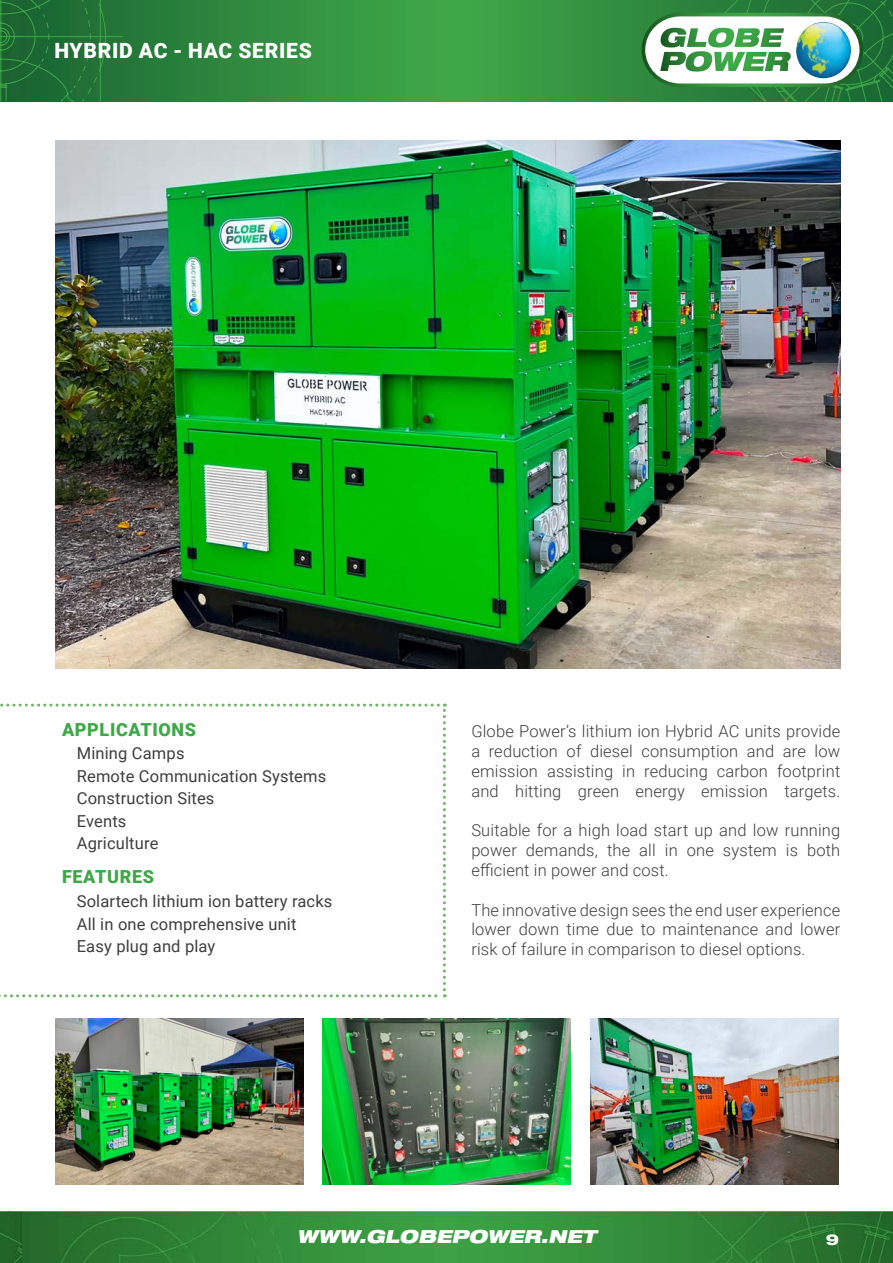
<style>
.page{position:relative;width:893px;height:1263px;background:#fff}
.page>*{position:absolute;margin:0;border:0;box-sizing:border-box;transform-origin:0 0}
.t1{font:900 21px "Roboto";letter-spacing:.035em;color:#fff}
.t2{font:900 18px "Roboto";letter-spacing:.035em;color:#3ea848}
.t3{font:italic 900 expanded 18px "Helvetica Neue LT Pro";color:#fff}
.t4{font:300 16.5px/19.8px "Roboto";letter-spacing:.01em;color:#3e3e3f;text-align:justify}
.t5{font:16.5px "Roboto";letter-spacing:.01em;color:#3e3e3f}
.t6{font:800 expanded 15px "Helvetica Neue LT Pro";color:#fff}
</style>
<div class="page">
<img style="left:21px;top:1211px;width:872px;height:52px">
<img style="left:0;top:1211px;width:21px;height:52px">
<svg style="left:106px;top:0;width:787px;height:102px;background:#318e40"></svg>
<svg style="left:0;top:0;width:106px;height:102px;background:#216f36"></svg>
<img style="left:642px;top:13px;width:221px;height:74px">
<img style="left:796px;top:22px;width:55px;height:56px">
<img style="left:55px;top:1019px;width:249px;height:165px">
<img style="left:322px;top:1019px;width:249px;height:165px">
<img style="left:591px;top:1019px;width:248px;height:165px">
<img style="left:55px;top:140px;width:785px;height:528px">
<svg style="left:0;top:704px;width:446px;height:293px"></svg>
<p class="t1" style="left:54px;top:36px;width:259px">HYBRID AC - HAC SERIES</p>
<p class="t2" style="left:62px;top:716px;width:135px">APPLICATIONS</p>
<p class="t5" style="left:77px;top:742px;width:109px">Mining Camps</p>
<p class="t5" style="left:77px;top:764px;width:251px">Remote Communication Systems</p>
<p class="t5" style="left:77px;top:787px;width:139px">Construction Sites</p>
<p class="t5" style="left:77px;top:809px;width:51px">Events</p>
<p class="t5" style="left:77px;top:832px;width:83px">Agriculture</p>
<p class="t2" style="left:62px;top:864px;width:93px">FEATURES</p>
<p class="t5" style="left:77px;top:890px;width:257px">Solartech lithium ion battery racks</p>
<p class="t5" style="left:77px;top:912px;width:221px">All in one comprehensive unit</p>
<p class="t5" style="left:77px;top:935px;width:140px">Easy plug and play</p>
<p class="t4" style="left:471px;top:721px;width:370px">Globe Power’s lithium ion Hybrid AC units provide a reduction of diesel consumption and are low emission assisting in reducing carbon footprint and hitting green energy emission targets.</p>
<p class="t4" style="left:471px;top:820px;width:371px">Suitable for a high load start up and low running power demands, the all in one system is both efficient in power and cost.</p>
<p class="t4" style="left:471px;top:899px;width:371px">The innovative design sees the end user experience lower down time due to maintenance and lower risk of failure in comparison to diesel options.</p>
<p class="t3" style="left:297px;top:1225px;width:301px">WWW.GLOBEPOWER.NET</p>
<p class="t6" style="left:826px;top:1230px;width:15px">9</p>
</div>
